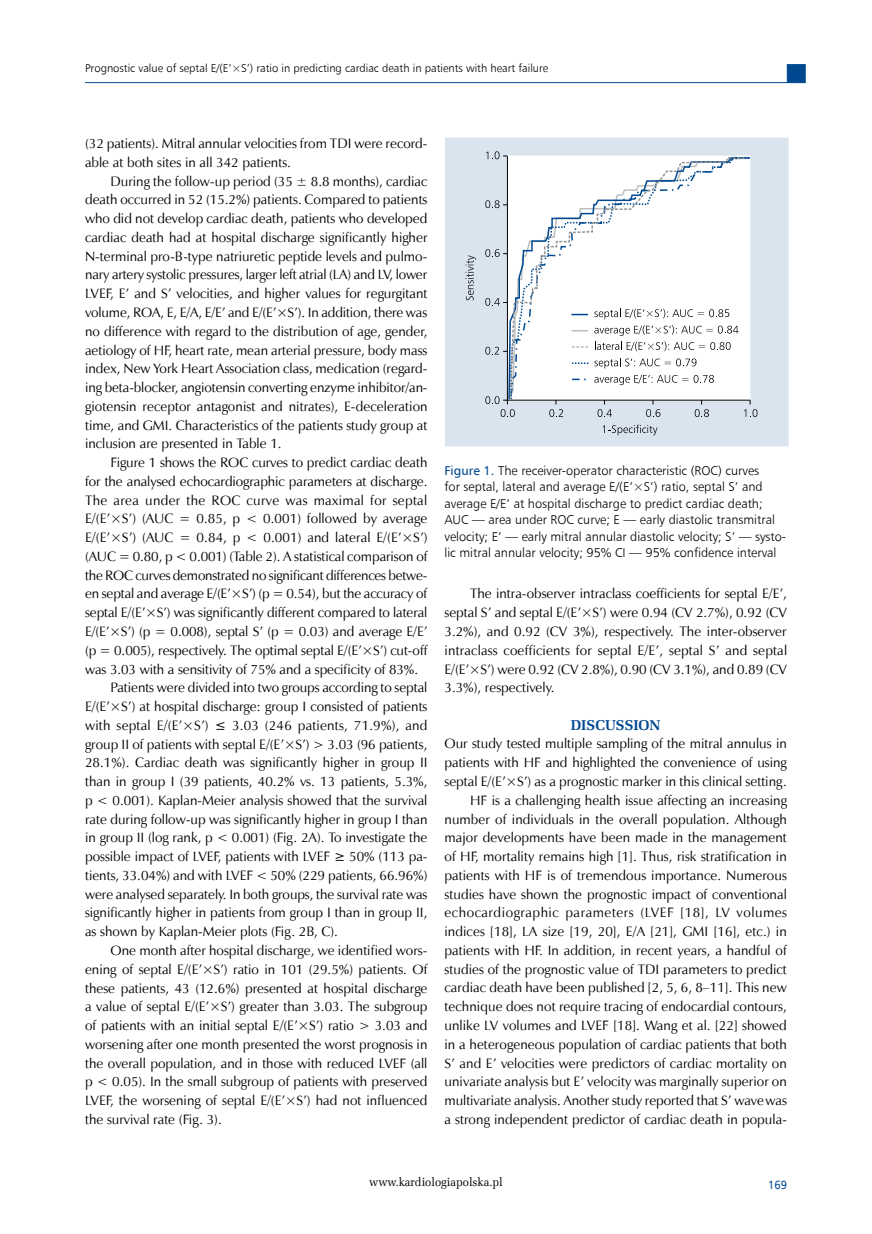
<style>
.page{position:relative;width:872px;height:1234px;background:#fff}
.page>*{position:absolute;margin:0;border:0;box-sizing:border-box;transform-origin:0 0}
.t1{font:700 14.25px "Zapf Ellipt EU";color:#004990}
.t2{font:13.65px/18.8px "Zapf Humnst EU";color:#000;text-align:justify}
.t3{font:13.65px "Zapf Humnst EU";letter-spacing:.02em;color:#000}
.t4{font:12.75px/16.5px "Humnst 777 Lt EU";color:#000}
.t5{font:12px "Zapf Ellipt EU";color:#000;scale:.95 1}
.t6{font:12px "Humnst 777 EU";color:#004990;scale:.9 1}
.t7{font:11.25px "Humnst 777 Lt EU";color:#000}
.s1{font-family:"Humnst 777 EU";color:#004990}
</style>
<div class="page">
<hr style="left:85px;top:82px;width:702px;height:1px;background:#004990">
<div style="left:787px;top:64px;width:18px;height:19px;background:#004990;border:1px solid #004990"></div>
<div style="left:445px;top:138px;width:343px;height:308px;background:#d9e4ee"></div>
<svg style="left:485px;top:346px;width:21px;height:8px"></svg>
<svg style="left:485px;top:298px;width:21px;height:8px"></svg>
<svg style="left:602px;top:424px;width:55px;height:11px"></svg>
<svg style="left:486px;top:151px;width:20px;height:8px"></svg>
<svg style="left:465px;top:255px;width:11px;height:45px"></svg>
<svg style="left:485px;top:249px;width:21px;height:8px"></svg>
<svg style="left:485px;top:200px;width:21px;height:8px"></svg>
<svg style="left:485px;top:396px;width:30px;height:21px"></svg>
<svg style="left:549px;top:401px;width:14px;height:16px"></svg>
<svg style="left:597px;top:401px;width:15px;height:16px"></svg>
<svg style="left:646px;top:401px;width:14px;height:16px"></svg>
<svg style="left:694px;top:401px;width:15px;height:16px"></svg>
<svg style="left:744px;top:401px;width:13px;height:16px"></svg>
<svg style="left:506px;top:155px;width:245px;height:246px"></svg>
<svg style="left:509px;top:156px;width:239px;height:245px;background:#f4f5f7"></svg>
<svg style="left:571px;top:314px;width:17px;height:1px"></svg>
<svg style="left:571px;top:330px;width:17px;height:1px"></svg>
<svg style="left:572px;top:346px;width:16px;height:1px"></svg>
<svg style="left:572px;top:362px;width:16px;height:2px"></svg>
<svg style="left:572px;top:375px;width:142px;height:10px"></svg>
<p class="t7" style="left:85px;top:61px;width:465px">Prognostic value of septal E/(E’×S’) ratio in predicting cardiac death in patients with heart failure</p>
<p class="t2" style="left:85px;top:134px;width:344px">(32 patients). Mitral annular velocities from TDI were record&shy;able at both sites in all 342 patients.</p>
<p class="t2" style="left:85px;top:171px;width:344px;text-indent:25px">During the follow-up period (35 ± 8.8 months), cardiac death occurred in 52 (15.2%) patients. Compared to patients who did not develop cardiac death, patients who developed cardiac death had at hospital discharge significantly higher N-terminal pro-B-type natriuretic peptide levels and pulmo&shy;nary artery systolic pressures, larger left atrial (LA) and LV, lower LVEF, E’ and S’ velocities, and higher values for regurgitant volume, ROA, E, E/A, E/E’ and E/(E’×S’). In addition, there was no difference with regard to the distribution of age, gender, aetiology of HF, heart rate, mean arterial pressure, body mass index, New York Heart Association class, medication (regard&shy;ing beta-blocker, angiotensin converting enzyme inhibitor/an&shy;giotensin receptor antagonist and nitrates), E-deceleration time, and GMI. Characteristics of the patients study group at inclusion are presented in Table 1.</p>
<p class="t2" style="left:111px;top:453px;width:318px">Figure 1 shows the ROC curves to predict cardiac death</p>
<p class="t2" style="left:85px;top:472px;width:344px">for the analysed echocardiographic parameters at discharge.</p>
<p class="t3" style="left:85px;top:491px;width:344px">The area under the ROC curve was maximal for septal</p>
<p class="t2" style="left:85px;top:509px;width:344px">E/(E’×S’) (AUC = 0.85, p &lt; 0.001) followed by average</p>
<p class="t2" style="left:85px;top:528px;width:344px">E/(E’×S’) (AUC = 0.84, p &lt; 0.001) and lateral E/(E’×S’)</p>
<p class="t2" style="left:85px;top:547px;width:344px">(AUC = 0.80, p &lt; 0.001) (Table 2). A statistical comparison of</p>
<p class="t2" style="left:85px;top:565px;width:344px">the ROC curves demonstrated no significant differences betwe-</p>
<p class="t2" style="left:85px;top:584px;width:344px">en septal and average E/(E’×S’) (p = 0.54), but the accuracy of</p>
<p class="t2" style="left:85px;top:603px;width:344px">septal E/(E’×S’) was significantly different compared to lateral</p>
<p class="t2" style="left:85px;top:622px;width:344px">E/(E’×S’) (p = 0.008), septal S’ (p = 0.03) and average E/E’</p>
<p class="t2" style="left:85px;top:640px;width:344px">(p = 0.005), respectively. The optimal septal E/(E’×S’) cut-off</p>
<p class="t2" style="left:85px;top:659px;width:334px">was 3.03 with a sensitivity of 75% and a specificity of 83%.</p>
<p class="t2" style="left:111px;top:678px;width:318px">Patients were divided into two groups according to septal</p>
<p class="t2" style="left:85px;top:697px;width:344px">E/(E’×S’) at hospital discharge: group I consisted of patients</p>
<p class="t2" style="left:85px;top:715px;width:125px">with septal E/(E’×S’)</p>
<p class="t2" style="left:85px;top:715px;width:344px;text-indent:147px">3.03 (246 patients, 71.9%), and group II of patients with septal E/(E’×S’) &gt; 3.03 (96 patients, 28.1%). Cardiac death was significantly higher in group II than in group I (39 patients, 40.2% vs. 13 patients, 5.3%, p &lt; 0.001). Kaplan-Meier analysis showed that the survival rate during follow-up was significantly higher in group I than in group II (log rank, p &lt; 0.001) (Fig. 2A). To investigate the possible impact of LVEF, patients with LVEF ≥ 50% (113 pa&shy;tients, 33.04%) and with LVEF &lt; 50% (229 patients, 66.96%) were analysed separately. In both groups, the survival rate was significantly higher in patients from group I than in group II, as shown by Kaplan-Meier plots (Fig. 2B, C).</p>
<p class="t2" style="left:85px;top:940px;width:344px;text-indent:25px">One month after hospital discharge, we identified wors&shy;ening of septal E/(E’×S’) ratio in 101 (29.5%) patients. Of these patients, 43 (12.6%) presented at hospital discharge a value of septal E/(E’×S’) greater than 3.03. The subgroup of patients with an initial septal E/(E’×S’) ratio &gt; 3.03 and worsening after one month presented the worst prognosis in the overall population, and in those with reduced LVEF (all p &lt; 0.05). In the small subgroup of patients with preserved LVEF, the worsening of septal E/(E’×S’) had not influenced the survival rate (Fig. 3).</p>
<p class="t4" style="left:444px;top:461px;width:343px"><span class="s1">Figure 1.</span> The receiver-operator characteristic (ROC) curves<br>for septal, lateral and average E/(E’×S’) ratio, septal S’ and average E/E’ at hospital discharge to predict cardiac death; AUC — area under ROC curve; E — early diastolic transmitral velocity; E’ — early mitral annular diastolic velocity; S’ — systo&shy;lic mitral annular velocity; 95% CI — 95% confidence interval</p>
<p class="t2" style="left:444px;top:584px;width:344px;text-indent:26px">The intra-observer intraclass coefficients for septal E/E’, septal S’ and septal E/(E’×S’) were 0.94 (CV 2.7%), 0.92 (CV 3.2%), and 0.92 (CV 3%), respectively. The inter-observer intraclass coefficients for septal E/E’, septal S’ and septal E/(E’×S’) were 0.92 (CV 2.8%), 0.90 (CV 3.1%), and 0.89 (CV 3.3%), respectively.</p>
<p class="t1" style="left:571px;top:715px;width:91px">DISCUSSION</p>
<p class="t2" style="left:444px;top:734px;width:344px;text-align:right">Our study tested multiple sampling of the mitral annulus in patients with HF and highlighted the convenience of using septal E/(E’×S’) as a prognostic marker in this clinical setting.<br>HF is a challenging health issue affecting an increasing number of individuals in the overall population. Although major developments have been made in the management of HF, mortality remains high [1]. Thus, risk stratification in patients with HF is of tremendous importance. Numerous studies have shown the prognostic impact of conventional echocardiographic parameters (LVEF [18], LV volumes indices [18], LA size [19, 20], E/A [21], GMI [16], etc.) in patients with HF. In addition, in recent years, a handful of studies of the prognostic value of TDI parameters to predict cardiac death have been published [2, 5, 6, 8–11]. This new technique does not require tracing of endocardial contours, unlike LV volumes and LVEF [18]. Wang et al. [22] showed in a heterogeneous population of cardiac patients that both S’ and E’ velocities were predictors of cardiac mortality on univariate analysis but E’ velocity was marginally superior on multivariate analysis. Another study reported that S’ wavewas a strong independent predictor of cardiac death in popula-</p>
<p class="t5" style="left:369px;top:1173px;width:142px">www.kardiologiapolska.pl</p>
<p class="t6" style="left:768px;top:1176px;width:22px">169</p>
</div>
